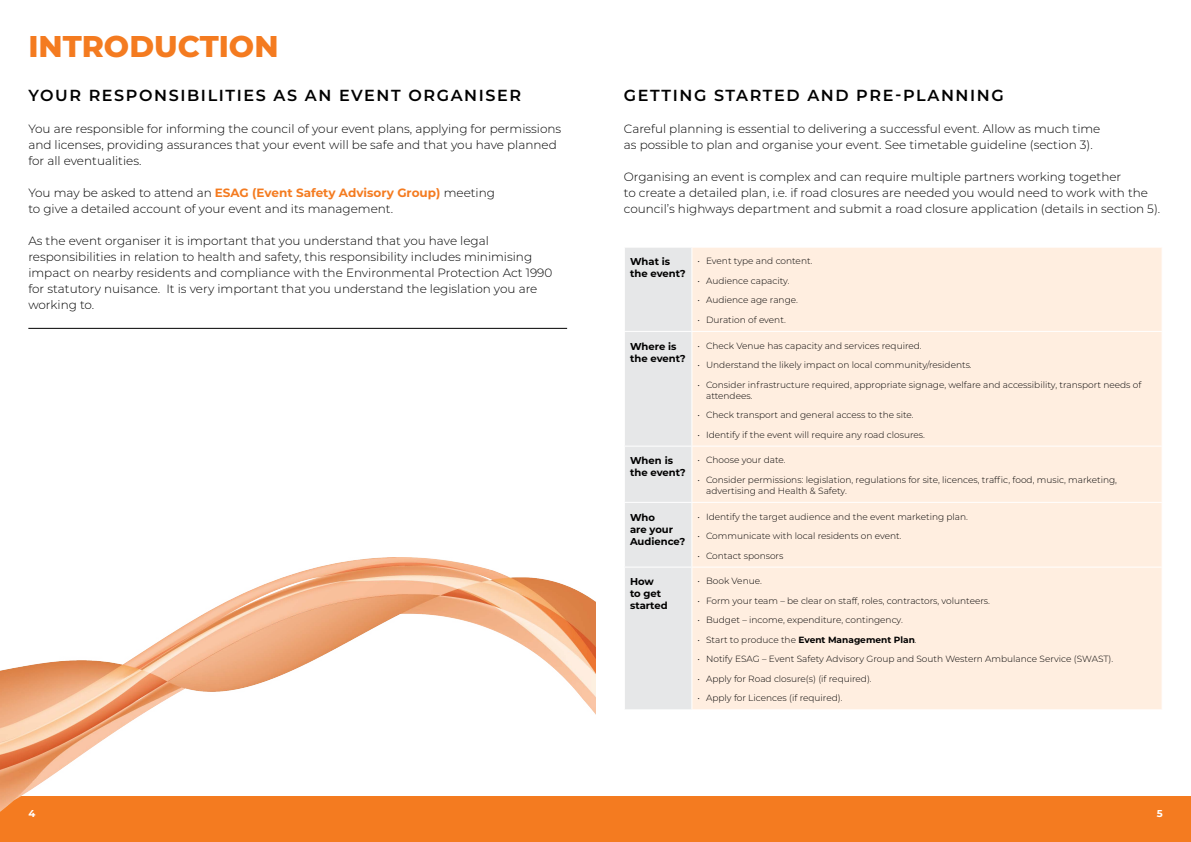
<style>
.page{position:relative;width:1191px;height:842px;background:#fff}
.page>*{position:absolute;margin:0;border:0;box-sizing:border-box;transform-origin:0 0}
.Heading{font:800 30px "Montserrat";color:#f47b20}
.Subheading_01{font:600 16px "Montserrat";letter-spacing:.1em;color:#000}
.Body_01_-_Align_Left{font:300 12px/16px "Montserrat";color:#000}
.t1{font:700 10px/12px "Montserrat";color:#000}
.t2{font:700 10px "Montserrat";color:#fff}
.t3{font:300 9px/11px "Montserrat";color:#000}
.s1{font-weight:700;color:#f47b20}
.s2{font-weight:700}
</style>
<div class="page">
<div style="left:0;top:797px;width:1191px;height:45px;background:#f47b20"></div>
<div style="left:625px;top:248px;width:66px;height:461px;background:#e6e7e8"></div>
<div style="left:692px;top:248px;width:469px;height:461px;background:#ffeee0"></div>
<hr style="left:624px;top:331px;width:68px;height:1px;background:#fff">
<hr style="left:692px;top:331px;width:470px;height:1px;background:#fff">
<hr style="left:624px;top:446px;width:68px;height:1px;background:#fff">
<hr style="left:692px;top:446px;width:470px;height:1px;background:#fff">
<hr style="left:624px;top:502px;width:68px;height:1px;background:#fff">
<hr style="left:692px;top:502px;width:470px;height:1px;background:#fff">
<hr style="left:624px;top:567px;width:68px;height:1px;background:#fff">
<hr style="left:692px;top:567px;width:470px;height:1px;background:#fff">
<hr style="left:28px;top:328px;width:539px;height:1px;background:#000">
<img style="left:0;top:557px;width:595px;height:255px">
<p class="Heading" style="left:28px;top:25px;width:252px">INTRODUCTION</p>
<p class="Subheading_01" style="left:28px;top:84px;width:494px">YOUR RESPONSIBILITIES AS AN EVENT ORGANISER</p>
<p class="Body_01_-_Align_Left" style="left:28px;top:120px;width:534px">You are responsible for informing the council of your event plans, applying for permissions and licenses, providing assurances that your event will be safe and that you have planned for all eventualities.</p>
<p class="Body_01_-_Align_Left" style="left:28px;top:184px;width:468px">You may be asked to attend an <span class="s1">ESAG (Event Safety Advisory Group)</span> meeting to give a detailed account of your event and its management.</p>
<p class="Body_01_-_Align_Left" style="left:28px;top:232px;width:525px">As the event organiser it is important that you understand that you have legal responsibilities in relation to health and safety, this responsibility includes minimising impact on nearby residents and compliance with the Environmental Protection Act 1990 for statutory nuisance. It is very important that you understand the legislation you are working to.</p>
<p class="Subheading_01" style="left:624px;top:84px;width:381px">GETTING STARTED AND PRE-PLANNING</p>
<p class="Body_01_-_Align_Left" style="left:624px;top:120px;width:478px">Careful planning is essential to delivering a successful event. Allow as much time as possible to plan and organise your event. See timetable guideline (section 3).</p>
<p class="Body_01_-_Align_Left" style="left:624px;top:168px;width:538px">Organising an event is complex and can require multiple partners working together<br>to create a detailed plan, i.e. if road closures are needed you would need to work with the council’s highways department and submit a road closure application (details in section 5).</p>
<p class="t1" style="left:630px;top:255px;width:57px">What is the event?</p>
<p class="t3" style="left:697px;top:255px;width:116px">• Event type and content.</p>
<p class="t3" style="left:697px;top:275px;width:93px">• Audience capacity.</p>
<p class="t3" style="left:697px;top:294px;width:102px">• Audience age range.</p>
<p class="t3" style="left:697px;top:314px;width:90px">• Duration of event.</p>
<p class="t1" style="left:630px;top:339px;width:57px">Where is the event?</p>
<p class="t3" style="left:697px;top:340px;width:226px">• Check Venue has capacity and services required.</p>
<p class="t3" style="left:697px;top:359px;width:276px">• Understand the likely impact on local community/residents.</p>
<p class="t3" style="left:706px;top:379px;width:437px;text-indent:-9px">• Consider infrastructure required, appropriate signage, welfare and accessibility, transport needs of attendees.</p>
<p class="t3" style="left:697px;top:409px;width:218px">• Check transport and general access to the site.</p>
<p class="t3" style="left:697px;top:429px;width:229px">• Identify if the event will require any road closures.</p>
<p class="t1" style="left:630px;top:454px;width:57px">When is the event?</p>
<p class="t3" style="left:697px;top:454px;width:90px">• Choose your date.</p>
<p class="t3" style="left:706px;top:474px;width:412px;text-indent:-9px">• Consider permissions: legislation, regulations for site, licences, traffic, food, music, marketing, advertising and Health &amp; Safety.</p>
<p class="t1" style="left:630px;top:510px;width:57px">Who<br>are your<br>Audience?</p>
<p class="t3" style="left:697px;top:511px;width:272px">• Identify the target audience and the event marketing plan.</p>
<p class="t3" style="left:697px;top:530px;width:206px">• Communicate with local residents on event.</p>
<p class="t3" style="left:697px;top:550px;width:87px">• Contact sponsors</p>
<p class="t1" style="left:630px;top:575px;width:39px">How<br>to get started</p>
<p class="t3" style="left:697px;top:575px;width:66px">• Book Venue.</p>
<p class="t3" style="left:697px;top:595px;width:294px">• Form your team – be clear on staff, roles, contractors, volunteers.</p>
<p class="t3" style="left:697px;top:614px;width:207px">• Budget – income, expenditure, contingency.</p>
<p class="t3" style="left:697px;top:634px;width:221px">• Start to produce the <span class="s2">Event Management Plan</span>.</p>
<p class="t3" style="left:697px;top:653px;width:417px">• Notify ESAG – Event Safety Advisory Group and South Western Ambulance Service (SWAST).</p>
<p class="t3" style="left:697px;top:673px;width:176px">• Apply for Road closure(s) (if required).</p>
<p class="t3" style="left:697px;top:692px;width:146px">• Apply for Licences (if required).</p>
<p class="t2" style="left:28px;top:806px;width:8px">4</p>
<p class="t2" style="left:1156px;top:806px;width:7px">5</p>
</div>
